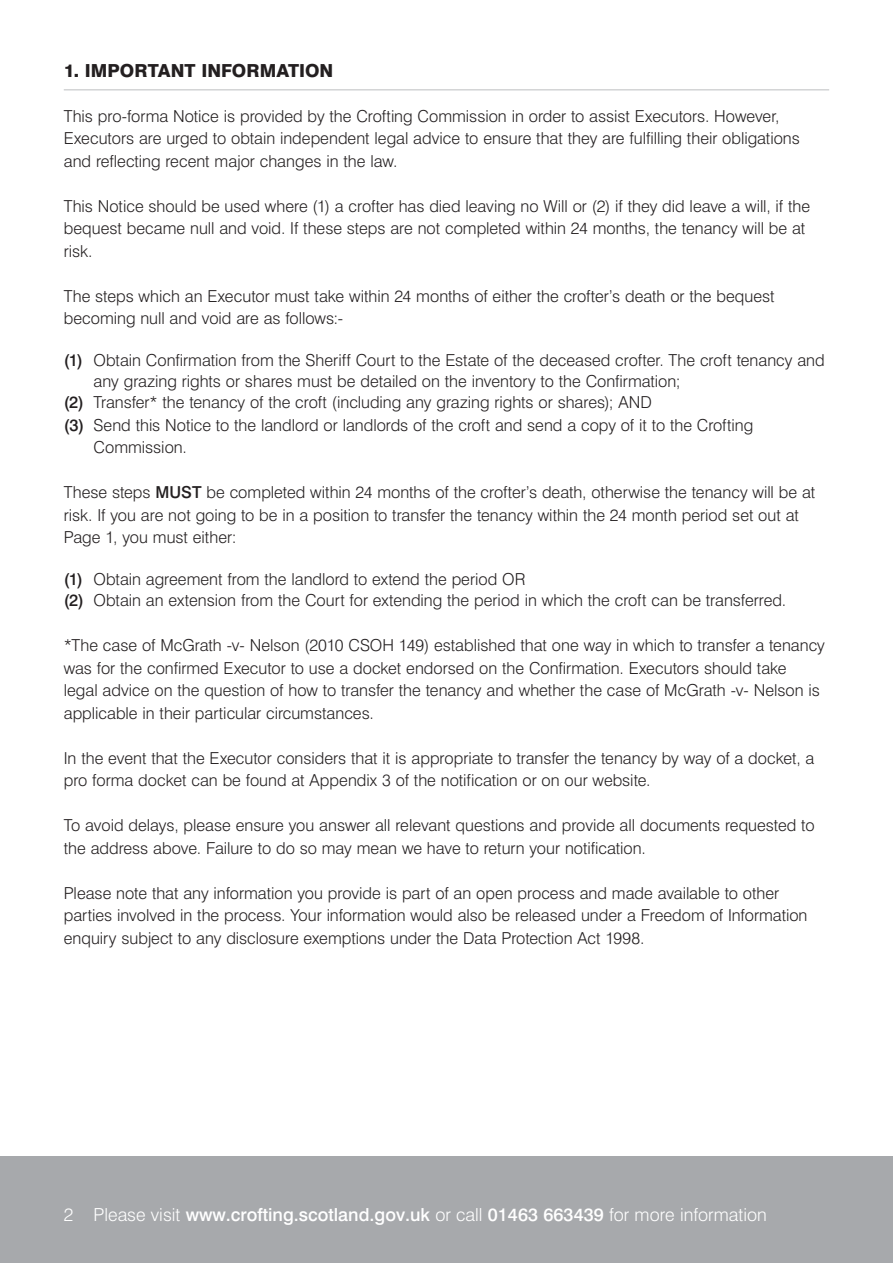
<style>
.page{position:relative;width:893px;height:1263px;background:#fff}
.page>*{position:absolute;margin:0;border:0;box-sizing:border-box;transform-origin:0 0}
.t1{font:500 18px "Swiss 721 BT";color:#fff}
.t2{font:800 18px "Swiss 721 BT";color:#231f20}
.t3{font:300 16.5px/22.5px "Swiss 721 BT";color:#231f20}
.s1{font-weight:500}
.s2{font-weight:300}
</style>
<div class="page">
<div style="left:0;top:1157px;width:893px;height:106px;background:#a7a9ac"></div>
<hr style="left:64px;top:89px;width:765px;height:1px;background:#bcbec0">
<p class="t2" style="left:64px;top:59px;width:271px">1. IMPORTANT INFORMATION</p>
<p class="t3" style="left:64px;top:104px;width:738px">This pro-forma Notice is provided by the Crofting Commission in order to assist Executors. However,<br>Executors are urged to obtain independent legal advice to ensure that they are fulfilling their obligations and reflecting recent major changes in the law.</p>
<p class="t3" style="left:64px;top:194px;width:748px">This Notice should be used where (1) a crofter has died leaving no Will or (2) if they did leave a will, if the bequest became null and void. If these steps are not completed within 24 months, the tenancy will be at risk.</p>
<p class="t3" style="left:64px;top:284px;width:712px">The steps which an Executor must take within 24 months of either the crofter’s death or the bequest becoming null and void are as follows:-</p>
<p class="t3" style="left:64px;top:349px;width:762px"><span class="s1">(1)</span> Obtain Confirmation from the Sheriff Court to the Estate of the deceased crofter. The croft tenancy and</p>
<p class="t3" style="left:94px;top:370px;width:589px">any grazing rights or shares must be detailed on the inventory to the Confirmation;</p>
<p class="t3" style="left:64px;top:391px;width:590px"><span class="s1">(2)</span> Transfer* the tenancy of the croft (including any grazing rights or shares); AND</p>
<p class="t3" style="left:94px;top:413px;width:661px;text-indent:-30px"><span class="s1">(3)</span> Send this Notice to the landlord or landlords of the croft and send a copy of it to the Crofting<br>Commission.</p>
<p class="t3" style="left:64px;top:481px;width:753px">These steps <span class="s1">MUST</span> be completed within 24 months of the crofter’s death, otherwise the tenancy will be at risk. If you are not going to be in a position to transfer the tenancy within the 24 month period set out at<br>Page 1, you must either:</p>
<p class="t3" style="left:64px;top:569px;width:724px;line-height:21px"><span class="s1">(1)</span> Obtain agreement from the landlord to extend the period OR<br><span class="s1">(2)</span> Obtain an extension from the Court for extending the period in which the croft can be transferred.</p>
<p class="t3" style="left:64px;top:634px;width:763px">*The case of McGrath -v- Nelson (2010 CSOH 149) established that one way in which to transfer a tenancy was for the confirmed Executor to use a docket endorsed on the Confirmation. Executors should take<br>legal advice on the question of how to transfer the tenancy and whether the case of McGrath -v- Nelson is applicable in their particular circumstances.</p>
<p class="t3" style="left:64px;top:747px;width:752px">In the event that the Executor considers that it is appropriate to transfer the tenancy by way of a docket, a pro forma docket can be found at Appendix 3 of the notification or on our website.</p>
<p class="t3" style="left:64px;top:814px;width:752px">To avoid delays, please ensure you answer all relevant questions and provide all documents requested to the address above. Failure to do so may mean we have to return your notification.</p>
<p class="t3" style="left:64px;top:882px;width:745px">Please note that any information you provide is part of an open process and made available to other parties involved in the process. Your information would also be released under a Freedom of Information enquiry subject to any disclosure exemptions under the Data Protection Act 1998.</p>
<p class="t1" style="left:64px;top:1203px;width:704px"><span class="s2">2 Please visit</span> www.crofting.scotland.gov.uk <span class="s2">or call</span> 01463 663439 <span class="s2">for more information</span></p>
</div>
